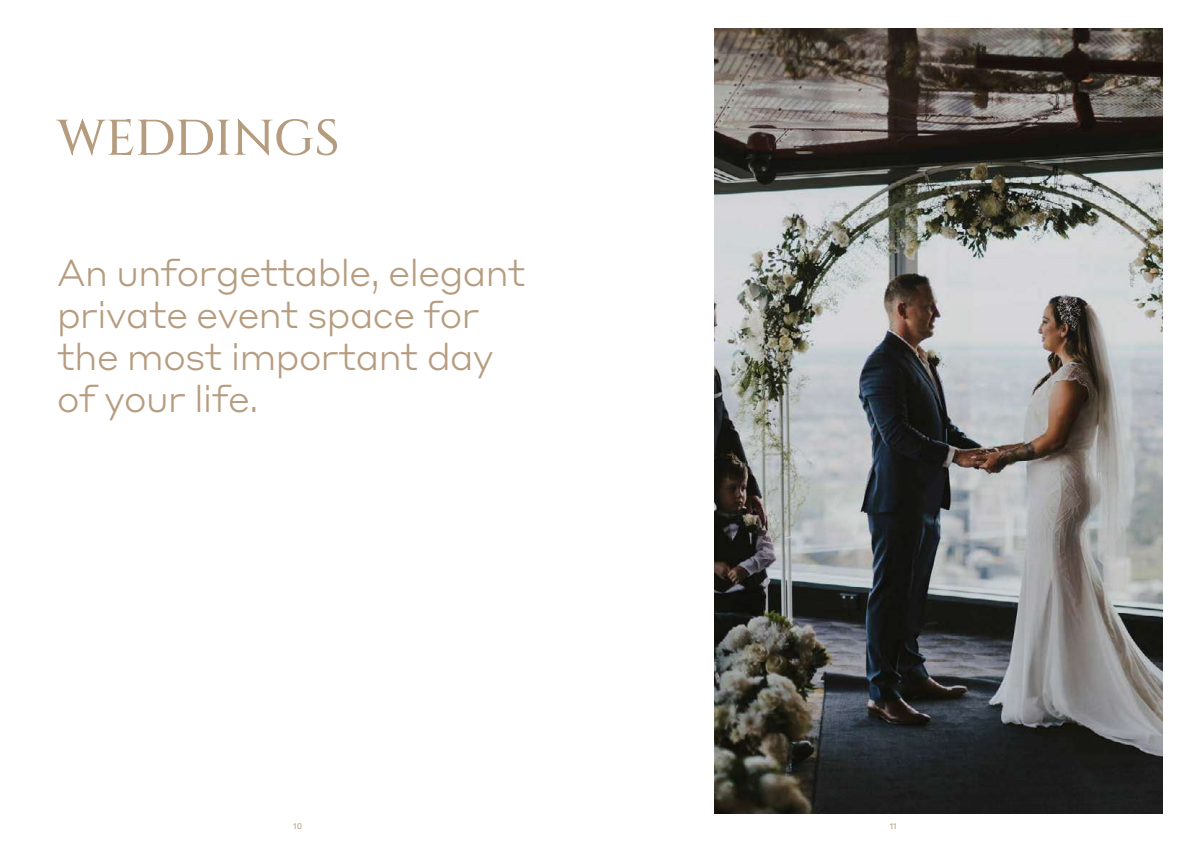
<style>
.page{position:relative;width:1191px;height:842px;background:#fff}
.page>*{position:absolute;margin:0;border:0;box-sizing:border-box;transform-origin:0 0}
.t1{font:500 50px "Cinzel";letter-spacing:-.01em;color:#b69c7f}
.t2{font:300 37px/42px "Styrene A";letter-spacing:-.03em;color:#b69c7f}
.t3{font:8px "Styrene B";color:#b69c7f}
</style>
<div class="page">
<img style="left:714px;top:28px;width:448px;height:786px">
<h1 class="t1" style="left:57px;top:106px;width:284px">WEDDINGS</h1>
<p class="t2" style="left:57px;top:249px;width:471px">An unforgettable, elegant private event space for the most important day of your life.</p>
<p class="t3" style="left:293px;top:819px;width:11px">10</p>
<p class="t3" style="left:889px;top:819px;width:9px">11</p>
</div>
